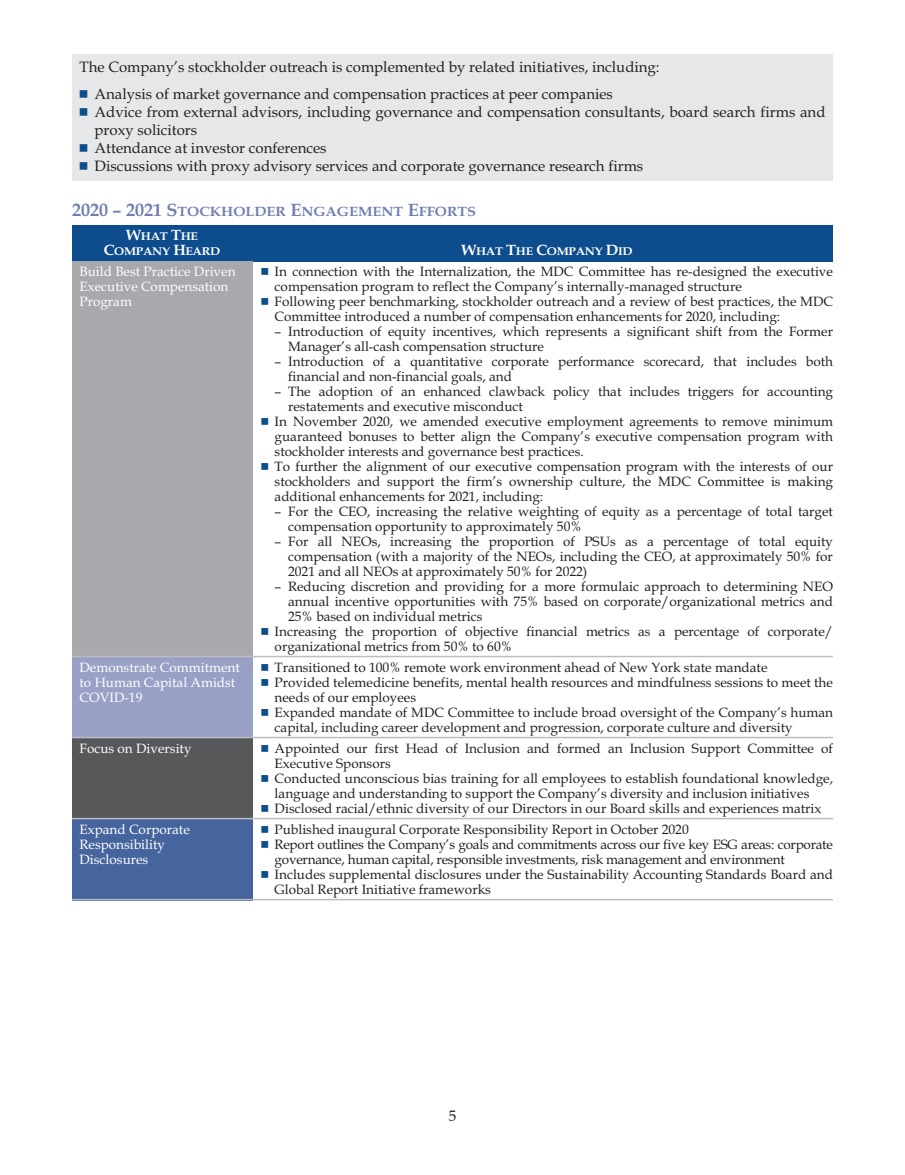
<style>
.page{position:relative;width:905px;height:1175px;background:#fff}
.page>*{position:absolute;margin:0;border:0;box-sizing:border-box;transform-origin:0 0}
.t1{font:15px/18px "Book Antiqua";color:#231f20}
.t2{font:13.5px/15px "Book Antiqua";color:#231f20}
.t3{font:13.5px/15px "Book Antiqua";color:#fff}
.t4{font:13.5px/15px "Book Antiqua";letter-spacing:-.02em;color:#231f20}
.t5{font:700 13.5px "Book Antiqua";color:#717faf;scale:1.08 1}
.t6{font:700 11.25px/15px "Book Antiqua";letter-spacing:-.025em;color:#fff;text-align:center;scale:1.08 1}
.s1{font-family:"Universal Newswith Comm Pi";color:#0d4c8d}
.s2{font-size:18px}
.s3{font-size:15px}
</style>
<div class="page">
<div style="left:72px;top:54px;width:760px;height:126px;background:#e6e7e9"></div>
<div style="left:72px;top:225px;width:760px;height:36px;background:#0d4c8d"></div>
<div style="left:72px;top:261px;width:180px;height:396px;background:#a8a9ad"></div>
<div style="left:72px;top:657px;width:180px;height:81px;background:#99a0c5"></div>
<div style="left:72px;top:738px;width:180px;height:81px;background:#57585a"></div>
<div style="left:72px;top:819px;width:180px;height:81px;background:#46649d"></div>
<hr style="left:73px;top:656px;width:759px;height:1px;background:#bcbdc0">
<hr style="left:73px;top:736px;width:759px;height:2px;background:#bcbdc0">
<hr style="left:73px;top:818px;width:759px;height:1px;background:#bcbdc0">
<hr style="left:73px;top:898px;width:759px;height:2px;background:#bcbdc0">
<p class="t1" style="left:80px;top:60px;width:581px">The Company’s stockholder outreach is complemented by related initiatives, including:</p>
<p class="t1" style="left:80px;top:87px;width:535px"><span class="s1">-</span> Analysis of market governance and compensation practices at peer companies</p>
<p class="t1" style="left:94px;top:105px;width:732px;text-indent:-15px"><span class="s1">-</span> Advice from external advisors, including governance and compensation consultants, board search firms and proxy solicitors</p>
<p class="t1" style="left:80px;top:141px;width:249px"><span class="s1">-</span> Attendance at investor conferences</p>
<p class="t1" style="left:80px;top:159px;width:565px"><span class="s1">-</span> Discussions with proxy advisory services and corporate governance research firms</p>
<p class="t5" style="left:72px;top:206px;width:375px"><span class="s2">2020 – 2021 S</span>TOCKHOLDER <span class="s2">E</span>NGAGEMENT <span class="s2">E</span>FFORTS</p>
<p class="t6" style="left:104px;top:230px;width:109px"><span class="s3">W</span>HAT <span class="s3">T</span>HE<br><span class="s3">C</span>OMPANY <span class="s3">H</span>EARD</p>
<p class="t6" style="left:461px;top:245px;width:160px"><span class="s3">W</span>HAT <span class="s3">T</span>HE <span class="s3">C</span>OMPANY <span class="s3">D</span>ID</p>
<p class="t3" style="left:80px;top:265px;width:157px">Build Best Practice Driven<br>Executive Compensation<br>Program</p>
<p class="t2" style="left:274px;top:265px;width:560px;text-indent:-14px"><span class="s1">-</span> In connection with the Internalization, the MDC Committee has re-designed the executive compensation program to reflect the Company’s internally-managed structure</p>
<p class="t2" style="left:274px;top:295px;width:560px;text-indent:-14px"><span class="s1">-</span> Following peer benchmarking, stockholder outreach and a review of best practices, the MDC<br>Committee introduced a number of compensation enhancements for 2020, including:</p>
<p class="t2" style="left:288px;top:325px;width:546px;text-indent:-14px">– Introduction of equity incentives, which represents a significant shift from the Former<br>Manager’s all-cash compensation structure</p>
<p class="t2" style="left:288px;top:355px;width:546px;text-indent:-14px">– Introduction of a quantitative corporate performance scorecard, that includes both financial and non-financial goals, and</p>
<p class="t2" style="left:288px;top:385px;width:546px;text-indent:-14px">– The adoption of an enhanced clawback policy that includes triggers for accounting restatements and executive misconduct</p>
<p class="t2" style="left:274px;top:415px;width:560px;text-align:justify;text-indent:-14px"><span class="s1">-</span> In November 2020, we amended executive employment agreements to remove minimum guaranteed bonuses to better align the Company’s executive compensation program with stockholder interests and governance best practices.</p>
<p class="t2" style="left:274px;top:460px;width:560px;text-align:justify;text-indent:-14px"><span class="s1">-</span> To further the alignment of our executive compensation program with the interests of our stockholders and support the firm’s ownership culture, the MDC Committee is making additional enhancements for 2021, including:</p>
<p class="t2" style="left:288px;top:505px;width:546px;text-indent:-14px">– For the CEO, increasing the relative weighting of equity as a percentage of total target compensation opportunity to approximately 50%</p>
<p class="t2" style="left:288px;top:535px;width:546px;text-align:justify;text-indent:-14px">– For all NEOs, increasing the proportion of PSUs as a percentage of total equity compensation (with a majority of the NEOs, including the CEO, at approximately 50% for 2021 and all NEOs at approximately 50% for 2022)</p>
<p class="t2" style="left:288px;top:580px;width:546px;text-align:justify;text-indent:-14px">– Reducing discretion and providing for a more formulaic approach to determining NEO annual incentive opportunities with 75% based on corporate/organizational metrics and 25% based on individual metrics</p>
<p class="t2" style="left:274px;top:625px;width:560px;text-indent:-14px"><span class="s1">-</span> Increasing the proportion of objective financial metrics as a percentage of corporate/ organizational metrics from 50% to 60%</p>
<p class="t3" style="left:80px;top:661px;width:162px">Demonstrate Commitment to Human Capital Amidst<br>COVID-19</p>
<p class="t2" style="left:261px;top:661px;width:508px"><span class="s1">-</span> Transitioned to 100% remote work environment ahead of New York state mandate</p>
<p class="t2" style="left:274px;top:676px;width:560px;text-indent:-14px"><span class="s1">-</span> Provided telemedicine benefits, mental health resources and mindfulness sessions to meet the needs of our employees</p>
<p class="t2" style="left:274px;top:706px;width:560px;text-indent:-14px"><span class="s1">-</span> Expanded mandate of MDC Committee to include broad oversight of the Company’s human capital, including career development and progression, corporate culture and diversity</p>
<p class="t3" style="left:80px;top:742px;width:113px">Focus on Diversity</p>
<p class="t2" style="left:274px;top:742px;width:560px;text-indent:-14px"><span class="s1">-</span> Appointed our first Head of Inclusion and formed an Inclusion Support Committee of<br>Executive Sponsors</p>
<p class="t2" style="left:274px;top:772px;width:560px;text-indent:-14px"><span class="s1">-</span> Conducted unconscious bias training for all employees to establish foundational knowledge, language and understanding to support the Company’s diversity and inclusion initiatives</p>
<p class="t2" style="left:261px;top:802px;width:562px"><span class="s1">-</span> Disclosed racial/ethnic diversity of our Directors in our Board skills and experiences matrix</p>
<p class="t3" style="left:80px;top:823px;width:112px">Expand Corporate<br>Responsibility<br>Disclosures</p>
<p class="t2" style="left:261px;top:823px;width:429px"><span class="s1">-</span> Published inaugural Corporate Responsibility Report in October 2020</p>
<p class="t4" style="left:274px;top:838px;width:559px;text-indent:-14px"><span class="s1">-</span> Report outlines the Company’s goals and commitments across our five key ESG areas: corporate governance, human capital, responsible investments, risk management and environment</p>
<p class="t2" style="left:274px;top:868px;width:560px;text-indent:-14px"><span class="s1">-</span> Includes supplemental disclosures under the Sustainability Accounting Standards Board and<br>Global Report Initiative frameworks</p>
<p class="t1" style="left:448px;top:1108px;width:9px">5</p>
</div>
